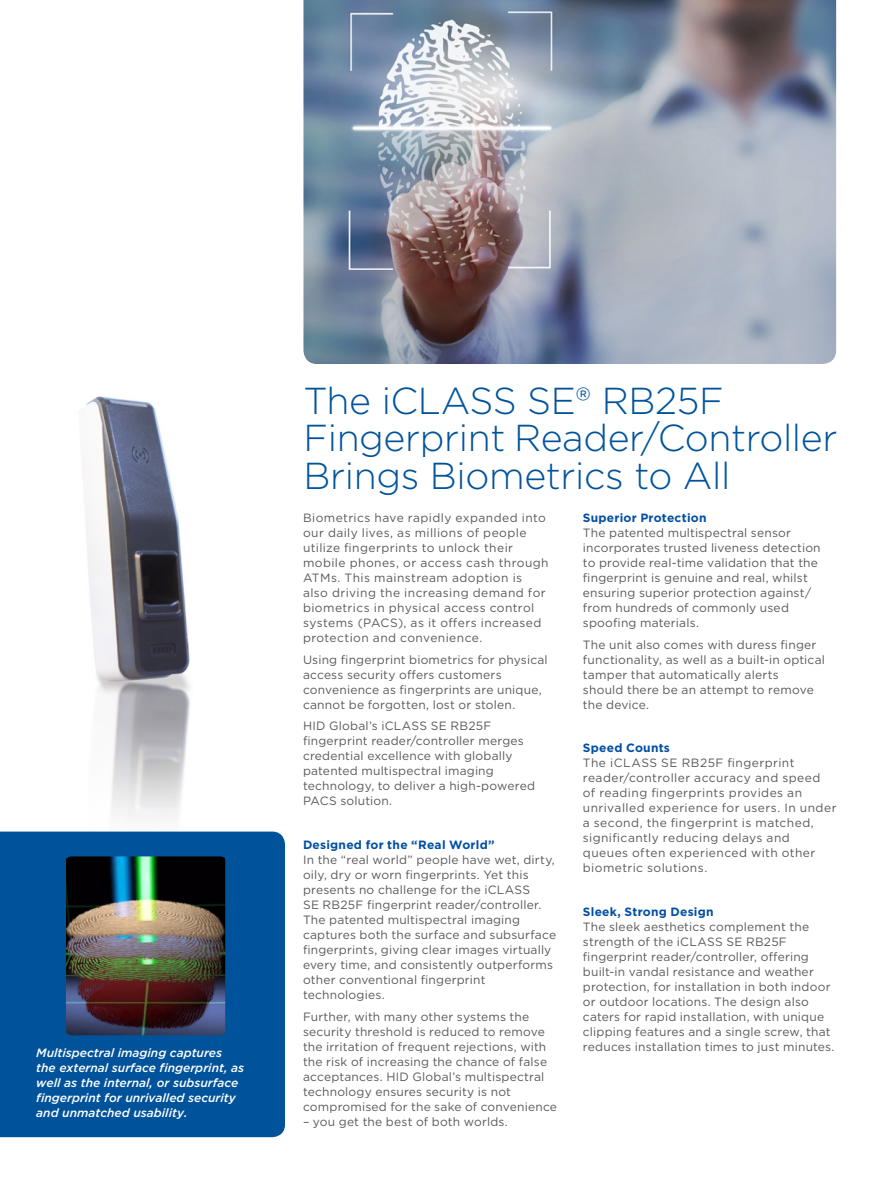
<style>
.page{position:relative;width:891px;height:1188px;background:#fff}
.page>*{position:absolute;margin:0;border:0;box-sizing:border-box;transform-origin:0 0}
.t1{font:300 37.5px/37.5px "Gotham";letter-spacing:-.01em;color:#00539b}
.Body_paragraph{font:12px/15px "Gotham";letter-spacing:.02em;color:#58595b}
.caption_flush_left_p{font:italic 500 12px/15px "Gotham";color:#fff}
.s1{font-weight:700;color:#004fa3}
</style>
<div class="page">
<img style="left:52px;top:396px;width:191px;height:436px">
<div style="left:0;top:832px;width:285px;height:305px;background:#00539b"></div>
<img style="left:66px;top:856px;width:159px;height:179px">
<img style="left:303px;top:0;width:533px;height:364px">
<p class="caption_flush_left_p" style="left:36px;top:1045px;width:209px">Multispectral imaging captures the external surface fingerprint, as well as the internal, or subsurface fingerprint for unrivalled security and unmatched usability.</p>
<p class="t1" style="left:303px;top:381px;width:535px">The iCLASS SE® RB25F<br>Fingerprint Reader/Controller</p>
<p class="t1" style="left:303px;top:456px;width:429px">Brings Biometrics to All</p>
<p class="Body_paragraph" style="left:303px;top:510px;width:247px">Biometrics have rapidly expanded into our daily lives, as millions of people utilize fingerprints to unlock their mobile phones, or access cash through ATMs. This mainstream adoption is also driving the increasing demand for biometrics in physical access control systems (PACS), as it offers increased protection and convenience.</p>
<p class="Body_paragraph" style="left:303px;top:652px;width:246px">Using fingerprint biometrics for physical access security offers customers convenience as fingerprints are unique, cannot be forgotten, lost or stolen.</p>
<p class="Body_paragraph" style="left:303px;top:718px;width:234px">HID Global’s iCLASS SE RB25F fingerprint reader/controller merges credential excellence with globally patented multispectral imaging technology, to deliver a high-powered<br>PACS solution.</p>
<p class="Body_paragraph" style="left:303px;top:837px;width:255px"><span class="s1">Designed for the “Real World”<br></span>In the “real world” people have wet, dirty, oily, dry or worn fingerprints. Yet this presents no challenge for the iCLASS<br>SE RB25F fingerprint reader/controller.<br>The patented multispectral imaging captures both the surface and subsurface fingerprints, giving clear images virtually every time, and consistently outperforms other conventional fingerprint technologies.</p>
<p class="Body_paragraph" style="left:303px;top:1009px;width:256px">Further, with many other systems the security threshold is reduced to remove the irritation of frequent rejections, with the risk of increasing the chance of false acceptances. HID Global’s multispectral technology ensures security is not compromised for the sake of convenience</p>
<p class="Body_paragraph" style="left:303px;top:1114px;width:206px">– you get the best of both worlds.</p>
<p class="Body_paragraph" style="left:583px;top:510px;width:239px"><span class="s1">Superior Protection<br></span>The patented multispectral sensor incorporates trusted liveness detection to provide real-time validation that the fingerprint is genuine and real, whilst ensuring superior protection against/ from hundreds of commonly used spoofing materials.</p>
<p class="Body_paragraph" style="left:583px;top:637px;width:244px">The unit also comes with duress finger functionality, as well as a built-in optical tamper that automatically alerts<br>should there be an attempt to remove the device.</p>
<p class="Body_paragraph" style="left:583px;top:740px;width:255px"><span class="s1">Speed Counts<br></span>The iCLASS SE RB25F fingerprint reader/controller accuracy and speed<br>of reading fingerprints provides an unrivalled experience for users. In under a second, the fingerprint is matched, significantly reducing delays and queues often experienced with other biometric solutions.</p>
<p class="Body_paragraph" style="left:583px;top:904px;width:253px"><span class="s1">Sleek, Strong Design<br></span>The sleek aesthetics complement the strength of the iCLASS SE RB25F fingerprint reader/controller, offering built-in vandal resistance and weather protection, for installation in both indoor or outdoor locations. The design also caters for rapid installation, with unique clipping features and a single screw, that reduces installation times to just minutes.</p>
</div>
